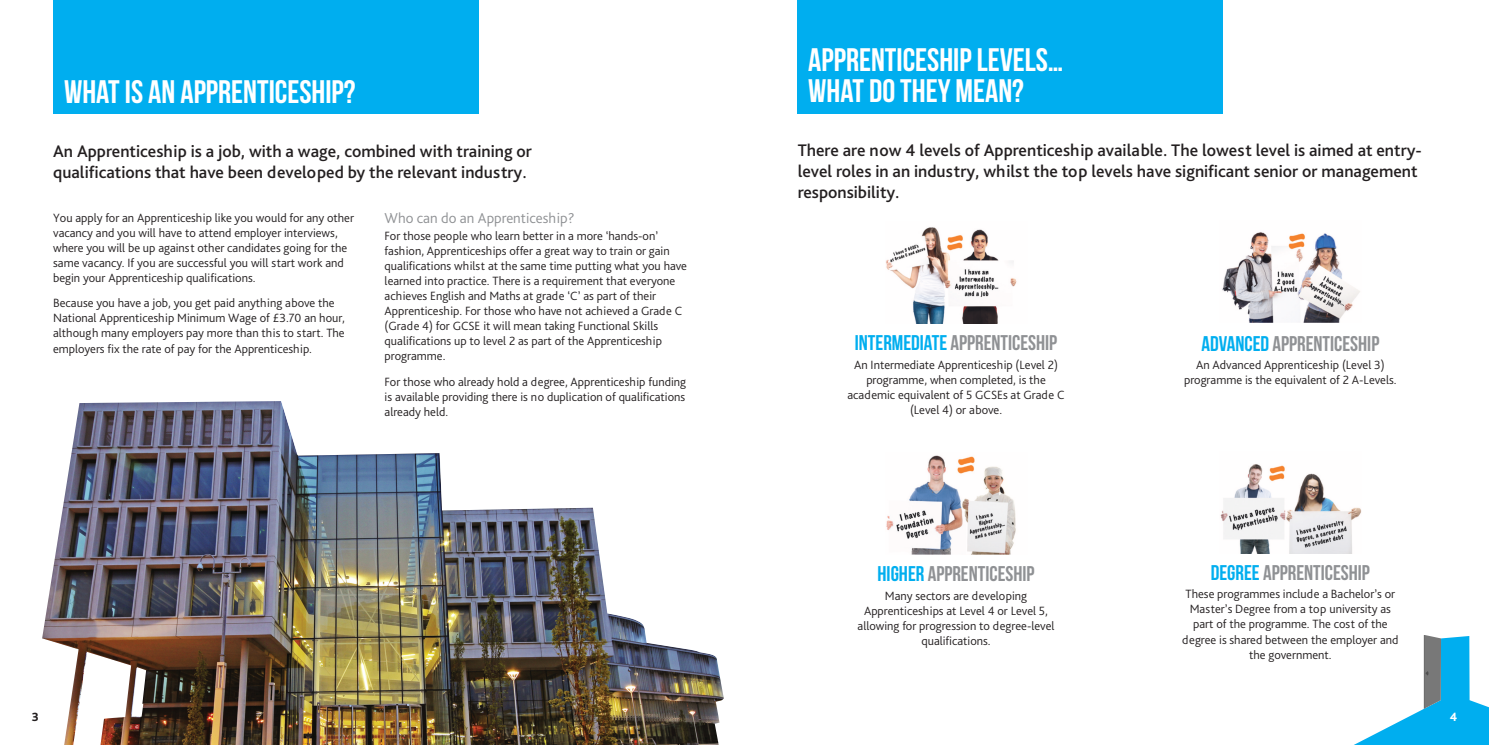
<style>
.page{position:relative;width:1489px;height:745px;background:#fff}
.page>*{position:absolute;margin:0;border:0;box-sizing:border-box;transform-origin:0 0}
.t1{font:700 32.5px/31.8px "Bebas Neue";color:#fff}
.t2{font:700 21.25px "Bebas Neue";color:#8f9194}
.t3{font:500 17.5px/21px "Bliss Pro";color:#231f20}
.t4{font:300 15px "Bliss Pro";color:#8f9194}
.t5{font:300 12.5px/15px "Bliss Pro";color:#231f20;text-align:center}
.t6{font:800 12.5px "Bliss Pro";color:#fff}
.t7{font:800 12.5px "Bliss Pro";color:#231f20}
.s1{color:#00aeef}
</style>
<div class="page">
<img style="left:42px;top:401px;width:682px;height:343px">
<svg style="left:1356px;top:635px;width:132px;height:109px"></svg>
<div style="left:53px;top:0;width:425px;height:114px;background:#00aeef"></div>
<img style="left:886px;top:227px;width:131px;height:96px">
<img style="left:1222px;top:232px;width:138px;height:90px">
<img style="left:886px;top:455px;width:130px;height:98px">
<img style="left:1220px;top:464px;width:141px;height:88px">
<div style="left:797px;top:0;width:425px;height:114px;background:#00aeef"></div>
<h1 class="t1" style="left:64px;top:75px;width:293px">WHATIS AN APPRENTICESHIP?</h1>
<h3 class="t3" style="left:53px;top:141px;width:480px">An Apprenticeship is a job, with a wage, combined with training or qualifications that have been developed by the relevant industry.</h3>
<p class="t5" style="left:53px;top:211px;width:302px;text-align:left">You apply for an Apprenticeship like you would for any other vacancy and you will have to attend employer interviews, where you will be up against other candidates going for the same vacancy. If you are successful you will start work and begin your Apprenticeship qualifications.</p>
<p class="t5" style="left:53px;top:296px;width:293px;text-align:left">Because you have a job, you get paid anything above the National Apprenticeship Minimum Wage of £3.70 an hour, although many employers pay more than this to start. The employers fix the rate of pay for the Apprenticeship.</p>
<p class="t4" style="left:384px;top:211px;width:191px">Who can do an Apprenticeship?</p>
<p class="t5" style="left:384px;top:229px;width:304px;text-align:left">For those people who learn better in a more ‘hands-on’ fashion, Apprenticeships offer a great way to train or gain qualifications whilst at the same time putting what you have learned into practice. There is a requirement that everyone achieves English and Maths at grade ‘C’ as part of their Apprenticeship. For those who have not achieved a Grade C (Grade 4) for GCSE it will mean taking Functional Skills qualifications up to level 2 as part of the Apprenticeship programme.</p>
<p class="t5" style="left:384px;top:374px;width:303px;text-align:justify">For those who already hold a degree, Apprenticeship funding is available providing there is no duplication of qualifications already held.</p>
<p class="t7" style="left:32px;top:710px;width:9px">3</p>
<h1 class="t1" style="left:808px;top:43px;width:256px">APPRENTICESHIPLEVELS…<br>WHAT DOTHEY MEAN?</h1>
<h3 class="t3" style="left:797px;top:140px;width:625px">There are now 4 levels of Apprenticeship available. The lowest level is aimed at entry&shy;level roles in an industry, whilst the top levels have significant senior or management responsibility.</h3>
<h2 class="t2" style="left:854px;top:330px;width:204px"><span class="s1">INTERMEDIATE</span> APPRENTICESHIP</h2>
<p class="t5" style="left:847px;top:358px;width:218px">An Intermediate Apprenticeship (Level 2) programme, when completed, is the academic equivalent of 5 GCSEs at Grade C (Level 4) or above.</p>
<h2 class="t2" style="left:1201px;top:331px;width:179px"><span class="s1">ADVANCED</span> APPRENTICESHIP</h2>
<p class="t5" style="left:1184px;top:358px;width:214px">An Advanced Apprenticeship (Level 3) programme is the equivalent of 2 A-Levels.</p>
<h2 class="t2" style="left:877px;top:561px;width:158px"><span class="s1">HIGHER</span> APPRENTICESHIP</h2>
<p class="t5" style="left:857px;top:588px;width:198px">Many sectors are developing<br>Apprenticeships at Level 4 or Level 5, allowing for progression to degree-level qualifications.</p>
<h2 class="t2" style="left:1210px;top:560px;width:161px"><span class="s1">DEGREE</span> APPRENTICESHIP</h2>
<p class="t5" style="left:1182px;top:587px;width:218px">These programmes include a Bachelor’s or Master’s Degree from a top university as part of the programme. The cost of the degree is shared between the employer and the government.</p>
<p class="t6" style="left:1449px;top:710px;width:9px">4</p>
</div>
